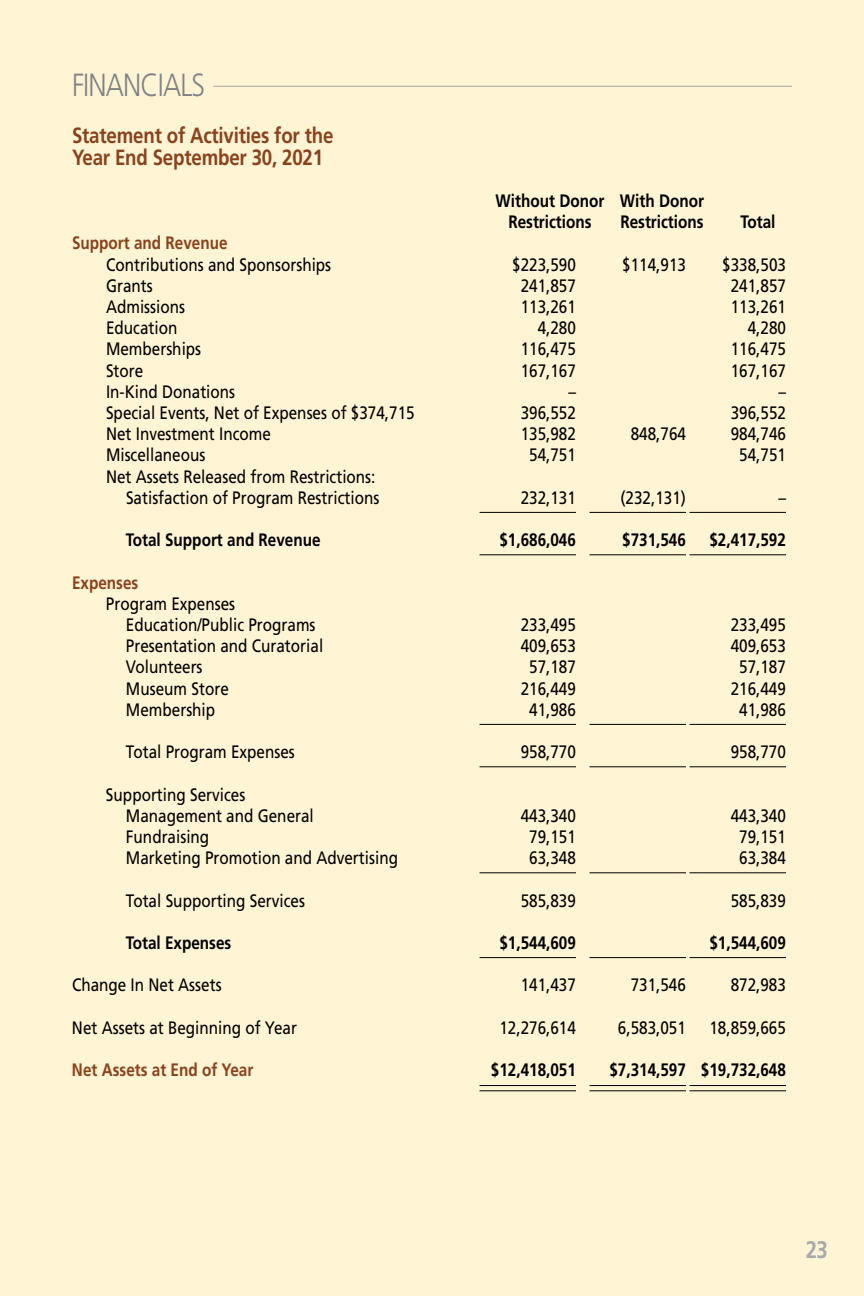
<style>
.page{position:relative;width:864px;height:1296px;background:#fff4d4}
.page>*{position:absolute;margin:0;border:0;box-sizing:border-box;transform-origin:0 0}
.t1{font:300 32px "Frutiger LT Std";letter-spacing:-.03em;color:#808285;scale:.85 1}
.t2{font:700 24px "Frutiger LT Std";color:#a7a9ac;scale:.85 1}
.t3{font:700 22px/22px "Frutiger LT Std";letter-spacing:-.01em;color:#88431d;scale:.85 1}
.t4{font:18px/21.2px "Frutiger LT Std";color:#000;scale:.85 1}
.t5{font:700 18px/21.2px "Frutiger LT Std";color:#000;scale:.85 1}
.t6{font:700 18px "Frutiger LT Std";color:#88431d;scale:.85 1}
</style>
<div class="page">
<hr style="left:480px;top:512px;width:96px;height:1px;background:#000">
<hr style="left:590px;top:512px;width:96px;height:1px;background:#000">
<hr style="left:690px;top:512px;width:96px;height:1px;background:#000">
<hr style="left:480px;top:554px;width:96px;height:1px;background:#000">
<hr style="left:590px;top:554px;width:96px;height:1px;background:#000">
<hr style="left:690px;top:554px;width:96px;height:1px;background:#000">
<hr style="left:480px;top:724px;width:96px;height:1px;background:#000">
<hr style="left:590px;top:724px;width:96px;height:1px;background:#000">
<hr style="left:690px;top:724px;width:96px;height:1px;background:#000">
<hr style="left:480px;top:766px;width:96px;height:1px;background:#000">
<hr style="left:590px;top:766px;width:96px;height:1px;background:#000">
<hr style="left:690px;top:766px;width:96px;height:1px;background:#000">
<hr style="left:480px;top:872px;width:96px;height:1px;background:#000">
<hr style="left:590px;top:872px;width:96px;height:1px;background:#000">
<hr style="left:690px;top:872px;width:96px;height:1px;background:#000">
<hr style="left:480px;top:957px;width:96px;height:1px;background:#000">
<hr style="left:590px;top:957px;width:96px;height:1px;background:#000">
<hr style="left:690px;top:957px;width:96px;height:1px;background:#000">
<hr style="left:480px;top:1090px;width:96px;height:1px;background:#000">
<hr style="left:480px;top:1085px;width:96px;height:1px;background:#000">
<hr style="left:590px;top:1090px;width:96px;height:1px;background:#000">
<hr style="left:590px;top:1085px;width:96px;height:1px;background:#000">
<hr style="left:690px;top:1090px;width:96px;height:1px;background:#000">
<hr style="left:690px;top:1085px;width:96px;height:1px;background:#000">
<hr style="left:213px;top:86px;width:579px;height:1px;background:#a7a9ac">
<h1 class="t1" style="left:72px;top:67px;width:158px">FINANCIALS</h1>
<p class="t3" style="left:72px;top:124px;width:309px">Statement of Activities for the<br>Year End September 30, 2021</p>
<p class="t5" style="left:508px;top:190px;width:232px;text-indent:-13px">Without Donor With Donor<br>Restrictions</p>
<p class="t5" style="left:620px;top:211px;width:99px">Restrictions</p>
<p class="t5" style="left:741px;top:211px;width:43px">Total</p>
<p class="t6" style="left:72px;top:232px;width:185px">Support and Revenue</p>
<p class="t4" style="left:106px;top:254px;width:267px">Contributions and Sponsorships</p>
<p class="t4" style="left:512px;top:254px;width:77px">$223,590</p>
<p class="t4" style="left:622px;top:254px;width:77px">$114,913</p>
<p class="t4" style="left:722px;top:254px;width:77px">$338,503</p>
<p class="t4" style="left:106px;top:275px;width:57px">Grants</p>
<p class="t4" style="left:521px;top:275px;width:67px">241,857</p>
<p class="t4" style="left:731px;top:275px;width:67px">241,857</p>
<p class="t4" style="left:106px;top:296px;width:95px">Admissions</p>
<p class="t4" style="left:521px;top:296px;width:67px">113,261</p>
<p class="t4" style="left:731px;top:296px;width:67px">113,261</p>
<p class="t4" style="left:106px;top:317px;width:86px">Education</p>
<p class="t4" style="left:538px;top:317px;width:47px">4,280</p>
<p class="t4" style="left:748px;top:317px;width:47px">4,280</p>
<p class="t4" style="left:106px;top:339px;width:114px">Memberships</p>
<p class="t4" style="left:521px;top:339px;width:67px">116,475</p>
<p class="t4" style="left:731px;top:339px;width:67px">116,475</p>
<p class="t4" style="left:106px;top:360px;width:46px">Store</p>
<p class="t4" style="left:521px;top:360px;width:67px">167,167</p>
<p class="t4" style="left:731px;top:360px;width:67px">167,167</p>
<p class="t4" style="left:106px;top:381px;width:154px">In-Kind Donations</p>
<p class="t4" style="left:568px;top:381px;width:11px">–</p>
<p class="t4" style="left:778px;top:381px;width:11px">–</p>
<p class="t4" style="left:106px;top:402px;width:365px">Special Events, Net of Expenses of $374,715</p>
<p class="t4" style="left:521px;top:402px;width:67px">396,552</p>
<p class="t4" style="left:731px;top:402px;width:67px">396,552</p>
<p class="t4" style="left:106px;top:423px;width:196px">Net Investment Income</p>
<p class="t4" style="left:521px;top:423px;width:67px">135,982</p>
<p class="t4" style="left:631px;top:423px;width:67px">848,764</p>
<p class="t4" style="left:731px;top:423px;width:67px">984,746</p>
<p class="t4" style="left:106px;top:445px;width:119px">Miscellaneous</p>
<p class="t4" style="left:529px;top:445px;width:57px">54,751</p>
<p class="t4" style="left:739px;top:445px;width:57px">54,751</p>
<p class="t4" style="left:106px;top:466px;width:323px;text-align:right">Net Assets Released from Restrictions:<br>Satisfaction of Program Restrictions</p>
<p class="t4" style="left:521px;top:487px;width:67px">232,131</p>
<p class="t4" style="left:621px;top:487px;width:79px">(232,131)</p>
<p class="t4" style="left:778px;top:487px;width:11px">–</p>
<p class="t5" style="left:126px;top:529px;width:231px">Total Support and Revenue</p>
<p class="t5" style="left:499px;top:529px;width:92px">$1,686,046</p>
<p class="t5" style="left:622px;top:529px;width:77px">$731,546</p>
<p class="t5" style="left:709px;top:529px;width:92px">$2,417,592</p>
<p class="t6" style="left:72px;top:572px;width:80px">Expenses</p>
<p class="t4" style="left:126px;top:593px;width:225px;text-indent:-20px">Program Expenses<br>Education/Public Programs</p>
<p class="t4" style="left:521px;top:614px;width:67px">233,495</p>
<p class="t4" style="left:731px;top:614px;width:67px">233,495</p>
<p class="t4" style="left:126px;top:635px;width:234px">Presentation and Curatorial</p>
<p class="t4" style="left:521px;top:635px;width:67px">409,653</p>
<p class="t4" style="left:731px;top:635px;width:67px">409,653</p>
<p class="t4" style="left:126px;top:657px;width:92px">Volunteers</p>
<p class="t4" style="left:529px;top:657px;width:57px">57,187</p>
<p class="t4" style="left:739px;top:657px;width:57px">57,187</p>
<p class="t4" style="left:126px;top:678px;width:123px">Museum Store</p>
<p class="t4" style="left:521px;top:678px;width:67px">216,449</p>
<p class="t4" style="left:731px;top:678px;width:67px">216,449</p>
<p class="t4" style="left:126px;top:699px;width:107px">Membership</p>
<p class="t4" style="left:529px;top:699px;width:57px">41,986</p>
<p class="t4" style="left:739px;top:699px;width:57px">41,986</p>
<p class="t4" style="left:126px;top:741px;width:200px">Total Program Expenses</p>
<p class="t4" style="left:521px;top:741px;width:67px">958,770</p>
<p class="t4" style="left:731px;top:741px;width:67px">958,770</p>
<p class="t4" style="left:126px;top:784px;width:223px;text-indent:-20px">Supporting Services<br>Management and General</p>
<p class="t4" style="left:521px;top:805px;width:67px">443,340</p>
<p class="t4" style="left:731px;top:805px;width:67px">443,340</p>
<p class="t4" style="left:126px;top:826px;width:100px">Fundraising</p>
<p class="t4" style="left:529px;top:826px;width:57px">79,151</p>
<p class="t4" style="left:739px;top:826px;width:57px">79,151</p>
<p class="t4" style="left:126px;top:847px;width:322px">Marketing Promotion and Advertising</p>
<p class="t4" style="left:529px;top:847px;width:57px">63,348</p>
<p class="t4" style="left:739px;top:847px;width:57px">63,384</p>
<p class="t4" style="left:126px;top:890px;width:212px">Total Supporting Services</p>
<p class="t4" style="left:521px;top:890px;width:67px">585,839</p>
<p class="t4" style="left:731px;top:890px;width:67px">585,839</p>
<p class="t5" style="left:126px;top:932px;width:126px">Total Expenses</p>
<p class="t5" style="left:499px;top:932px;width:92px">$1,544,609</p>
<p class="t5" style="left:709px;top:932px;width:92px">$1,544,609</p>
<p class="t4" style="left:72px;top:975px;width:178px">Change In Net Assets</p>
<p class="t4" style="left:521px;top:975px;width:67px">141,437</p>
<p class="t4" style="left:631px;top:975px;width:67px">731,546</p>
<p class="t4" style="left:731px;top:975px;width:67px">872,983</p>
<p class="t4" style="left:72px;top:1017px;width:266px">Net Assets at Beginning of Year</p>
<p class="t4" style="left:499px;top:1017px;width:92px">12,276,614</p>
<p class="t4" style="left:618px;top:1017px;width:82px">6,583,051</p>
<p class="t4" style="left:709px;top:1017px;width:92px">18,859,665</p>
<p class="t6" style="left:72px;top:1059px;width:215px">Net Assets at End of Year</p>
<p class="t5" style="left:491px;top:1059px;width:102px">$12,418,051</p>
<p class="t5" style="left:609px;top:1059px;width:209px">$7,314,597 $19,732,648</p>
<h2 class="t2" style="left:806px;top:1235px;width:27px">23</h2>
</div>
